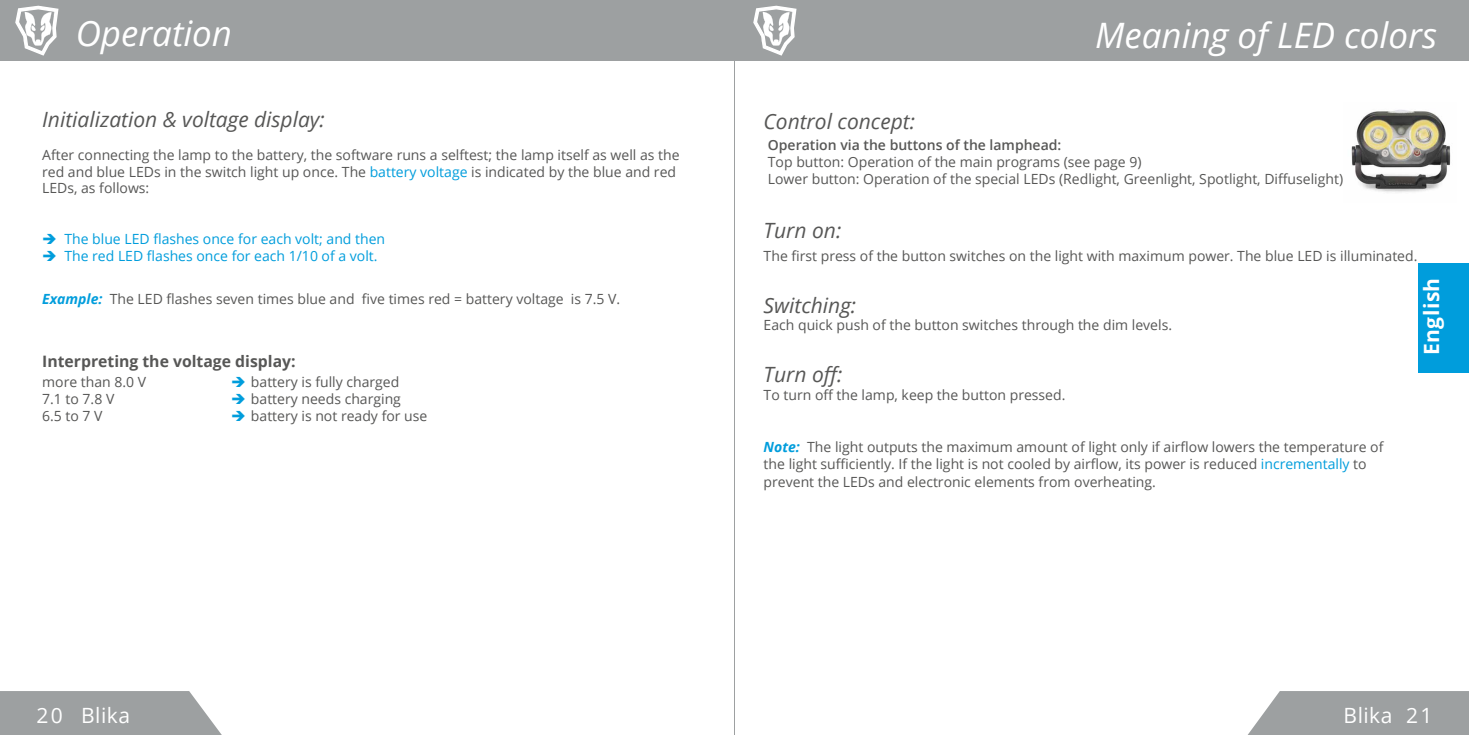
<style>
.page{position:relative;width:1469px;height:735px;background:#fff}
.page>*{position:absolute;margin:0;border:0;box-sizing:border-box;transform-origin:0 0}
.t1{font:italic 35px "Open Sans";color:#fff}
.t2{font:italic 21px "Open Sans";color:#575756}
.t3{font:21px "Open Sans";letter-spacing:.025em;color:#fff}
.t4{font:700 21px "Open Sans";letter-spacing:.025em;color:#fff}
.t5{font:700 15.75px "Open Sans";color:#575756}
.t6{font:14px/16.8px "Open Sans";color:#575756}
.t7{font:14px "Open Sans";color:#009ddc}
.t8{font:600 14px "Open Sans";color:#575756}
.s1{color:#009ddc}
.s2{font-weight:700;font-style:italic;color:#009ddc}
</style>
<div class="page">
<svg style="left:0;top:691px;width:221px;height:43px;background:#a4a6a7"></svg>
<div style="left:0;top:0;width:734px;height:61px;background:#9da0a1"></div>
<svg style="left:15px;top:6px;width:43px;height:50px"></svg>
<hr style="left:734px;top:0;width:1px;height:734px;background:#9da0a1">
<svg style="left:1248px;top:691px;width:220px;height:43px;background:#a4a7a8"></svg>
<div style="left:1418px;top:263px;width:50px;height:110px;background:#009ddc"></div>
<div style="left:734px;top:0;width:734px;height:61px;background:#9da0a1"></div>
<svg style="left:753px;top:6px;width:43px;height:50px"></svg>
<img style="left:1351px;top:109px;width:100px;height:83px">
<h1 class="t1" style="left:76px;top:10px;width:158px">Operation</h1>
<h2 class="t2" style="left:42px;top:105px;width:284px">Initialization &amp; voltage display:</h2>
<p class="t6" style="left:42px;top:146px;width:639px">After connecting the lamp to the battery, the software runs a selftest; the lamp itself as well as the red and blue LEDs in the switch light up once. The <span class="s1">battery voltage</span> is indicated by the blue and red<br>LEDs, as follows:</p>
<p class="t7" style="left:42px;top:229px;width:344px">➔ The blue LED flashes once for each volt; and then</p>
<p class="t7" style="left:42px;top:246px;width:337px">➔ The red LED flashes once for each 1/10 of a volt.</p>
<p class="t6" style="left:42px;top:290px;width:579px"><span class="s2">Example:</span> The LED flashes seven times blue and five times red = battery voltage is 7.5 V.</p>
<p class="t5" style="left:42px;top:350px;width:255px">Interpreting the voltage display:</p>
<p class="t6" style="left:42px;top:373px;width:105px">more than 8.0 V</p>
<p class="t6" style="left:231px;top:373px;width:170px"><span class="s1">➔</span> battery is fully charged</p>
<p class="t6" style="left:42px;top:390px;width:74px">7.1 to 7.8 V</p>
<p class="t6" style="left:231px;top:390px;width:171px"><span class="s1">➔</span> battery needs charging</p>
<p class="t6" style="left:42px;top:406px;width:62px">6.5 to 7 V</p>
<p class="t6" style="left:231px;top:406px;width:198px"><span class="s1">➔</span> battery is not ready for use</p>
<h2 class="t2" style="left:763px;top:106px;width:153px">Control concept:</h2>
<h1 class="t1" style="left:1095px;top:11px;width:343px">Meaning of LED colors</h1>
<p class="t8" style="left:768px;top:135px;width:295px">Operation via the buttons of the lamphead:</p>
<p class="t6" style="left:768px;top:153px;width:577px">Top button: Operation of the main programs (see page 9)<br>Lower button: Operation of the special LEDs (Redlight, Greenlight, Spotlight, Diffuselight)</p>
<h2 class="t2" style="left:763px;top:216px;width:79px">Turn on:</h2>
<p class="t6" style="left:763px;top:247px;width:655px">The first press of the button switches on the light with maximum power. The blue LED is illuminated.</p>
<h2 class="t2" style="left:763px;top:290px;width:94px">Switching:</h2>
<p class="t6" style="left:763px;top:316px;width:410px">Each quick push of the button switches through the dim levels.</p>
<h2 class="t2" style="left:763px;top:360px;width:80px">Turn off:</h2>
<p class="t6" style="left:763px;top:385px;width:303px">To turn off the lamp, keep the button pressed.</p>
<p class="t6" style="left:763px;top:437px;width:621px;line-height:17.3px"><span class="s2">Note:</span> The light outputs the maximum amount of light only if airflow lowers the temperature of the light sufficiently. If the light is not cooled by airflow, its power is reduced <span class="s1">incrementally</span> to prevent the LEDs and electronic elements from overheating.</p>
<h2 class="t4" style="left:1416px;top:355px;width:79px;rotate:-90deg">English</h2>
<h2 class="t3" style="left:37px;top:700px;width:95px">20 Blika</h2>
<h2 class="t3" style="left:1343px;top:700px;width:90px">Blika 21</h2>
</div>
